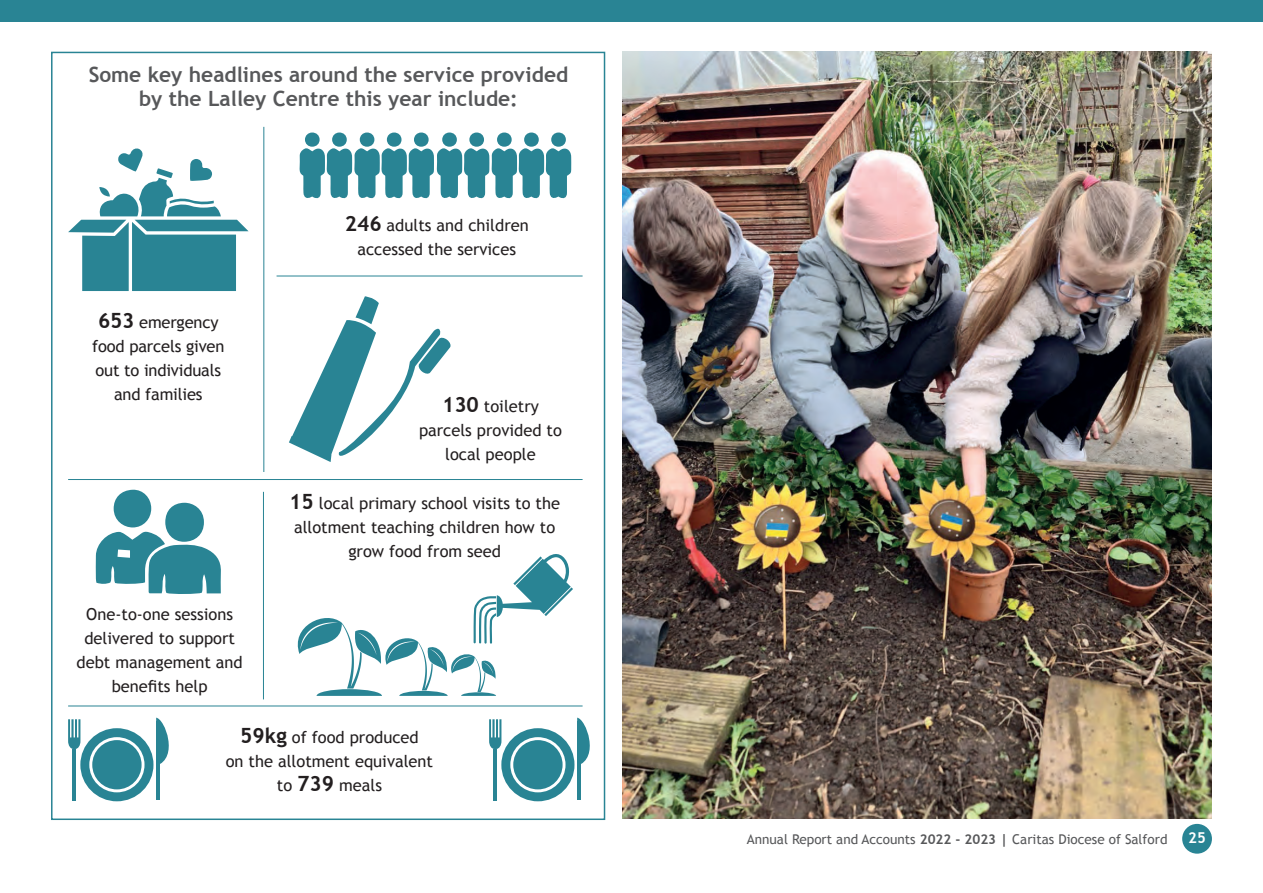
<style>
.page{position:relative;width:1263px;height:893px;background:#fff}
.page>*{position:absolute;margin:0;border:0;box-sizing:border-box;transform-origin:0 0}
.t1{font:700 21px/24px "Trebuchet MS";color:#57585a;text-align:center}
.t2{font:16.5px/24px "Trebuchet MS";color:#231f20;text-align:center}
.t3{font:700 15px "Trebuchet MS";color:#fff}
.t4{font:13.5px "Trebuchet MS";color:#57585a}
.s1{font-weight:700;font-size:21px}
.s2{font-weight:700}
</style>
<div class="page">
<div style="left:1182px;top:824px;width:30px;height:30px;background:#298494;border-radius:50%"></div>
<div style="left:0;top:0;width:1263px;height:21px;background:#298494"></div>
<img style="left:622px;top:51px;width:590px;height:768px">
<hr style="left:68px;top:479px;width:515px;height:1px;background:#298494">
<hr style="left:68px;top:706px;width:515px;height:1px;background:#298494">
<hr style="left:264px;top:127px;width:1px;height:345px;background:#298494">
<svg style="left:489px;top:718px;width:101px;height:83px"></svg>
<svg style="left:68px;top:148px;width:181px;height:143px"></svg>
<div style="left:442px;top:132px;width:15px;height:15px;background:#298494;border-radius:50%"></div>
<div style="left:469px;top:132px;width:15px;height:15px;background:#298494;border-radius:50%"></div>
<div style="left:497px;top:132px;width:15px;height:15px;background:#298494;border-radius:50%"></div>
<div style="left:524px;top:132px;width:15px;height:15px;background:#298494;border-radius:50%"></div>
<div style="left:551px;top:132px;width:15px;height:15px;background:#298494;border-radius:50%"></div>
<div style="left:305px;top:132px;width:15px;height:15px;background:#298494;border-radius:50%"></div>
<div style="left:332px;top:132px;width:15px;height:15px;background:#298494;border-radius:50%"></div>
<div style="left:360px;top:132px;width:14px;height:15px;background:#298494;border-radius:50%"></div>
<div style="left:387px;top:132px;width:15px;height:15px;background:#298494;border-radius:50%"></div>
<svg style="left:299px;top:148px;width:272px;height:51px"></svg>
<div style="left:414px;top:132px;width:15px;height:15px;background:#298494;border-radius:50%"></div>
<svg style="left:289px;top:296px;width:162px;height:166px"></svg>
<hr style="left:277px;top:276px;width:306px;height:1px;background:#298494">
<svg style="left:96px;top:531px;width:125px;height:63px"></svg>
<div style="left:165px;top:503px;width:39px;height:39px;background:#298494;border-radius:50%"></div>
<div style="left:114px;top:489px;width:37px;height:38px;background:#298494;border-radius:50%"></div>
<svg style="left:68px;top:718px;width:101px;height:83px"></svg>
<hr style="left:263px;top:492px;width:1px;height:207px;background:#298494">
<svg style="left:297px;top:554px;width:276px;height:142px"></svg>
<p class="t1" style="left:89px;top:62px;width:481px">Some key headlines around the service provided by the Lalley Centre this year include:</p>
<p class="t2" style="left:92px;top:310px;width:134px"><span class="s1">653</span> emergency food parcels given out to individuals and families</p>
<p class="t2" style="left:77px;top:603px;width:168px">One-to-one sessions delivered to support debt management and benefits help</p>
<p class="t2" style="left:345px;top:213px;width:185px"><span class="s1">246</span> adults and children accessed the services</p>
<p class="t2" style="left:419px;top:394px;width:144px"><span class="s1">130</span> toiletry parcels provided to local people</p>
<p class="t2" style="left:289px;top:492px;width:272px"><span class="s1">15</span> local primary school visits to the allotment teaching children how to grow food from seed</p>
<p class="t2" style="left:226px;top:725px;width:209px"><span class="s1">59kg</span> of food produced<br>on the allotment equivalent to <span class="s1">739</span> meals</p>
<p class="t4" style="left:747px;top:832px;width:422px">Annual Report and Accounts <span class="s2">2022 - 2023 |</span> Caritas Diocese of Salford</p>
<p class="t3" style="left:1188px;top:829px;width:19px">25</p>
</div>
